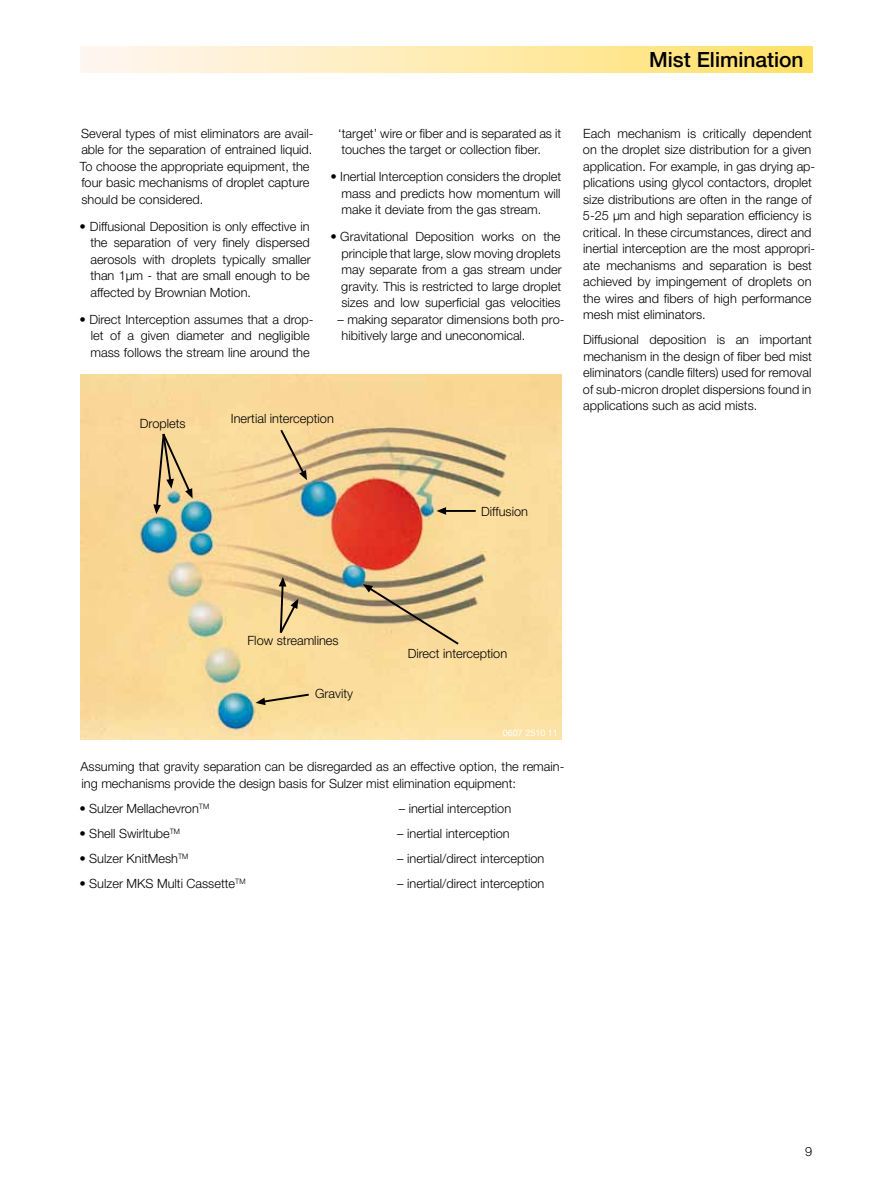
<style>
.page{position:relative;width:893px;height:1191px;background:#fff}
.page>*{position:absolute;margin:0;border:0;box-sizing:border-box;transform-origin:0 0}
.t1{font:500 21px "Helvetica Neue";color:#000}
.t2{font:300 12.75px/16.5px "Helvetica Neue";color:#000}
.t3{font:9px "Helvetica Neue";color:#fff}
</style>
<div class="page">
<div style="left:81px;top:47px;width:731px;height:25px;background:linear-gradient(to right,#fff6f6,#ffe169)"></div>
<img style="left:81px;top:374px;width:480px;height:365px">
<svg style="left:153px;top:432px;width:40px;height:82px;background:#cbb785"></svg>
<svg style="left:279px;top:427px;width:28px;height:53px"></svg>
<svg style="left:278px;top:577px;width:20px;height:58px"></svg>
<hr style="left:445px;top:510px;width:31px;height:2px;background:#000">
<svg style="left:436px;top:507px;width:10px;height:8px"></svg>
<svg style="left:363px;top:584px;width:98px;height:62px;background:#d0b784"></svg>
<svg style="left:256px;top:692px;width:55px;height:13px"></svg>
<h1 class="t1" style="left:649px;top:47px;width:156px">Mist Elimination</h1>
<p class="t2" style="left:80px;top:125px;width:235px">Several types of mist eliminators are avail&shy;able for the separation of entrained liquid.<br>To choose the appropriate equipment, the four basic mechanisms of droplet capture should be considered.</p>
<p class="t2" style="left:90px;top:218px;width:222px;text-align:justify;text-indent:-11px">• Diffusional Deposition is only effective in the separation of very finely dispersed aerosols with droplets typically smaller than 1µm - that are small enough to be affected by Brownian Motion.</p>
<p class="t2" style="left:79px;top:311px;width:236px;text-align:center">• Direct Interception assumes that a drop&shy;let of a given diameter and negligible mass follows the stream line around the</p>
<p class="t2" style="left:338px;top:125px;width:224px">‘target’ wire or fiber and is separated as it touches the target or collection fiber.</p>
<p class="t2" style="left:341px;top:168px;width:221px;text-align:justify;text-indent:-11px">• Inertial Interception considers the droplet mass and predicts how momentum will make it deviate from the gas stream.</p>
<p class="t2" style="left:341px;top:228px;width:222px;text-align:justify;text-indent:-11px">• Gravitational Deposition works on the principle that large, slow moving droplets may separate from a gas stream under gravity. This is restricted to large droplet sizes and low superficial gas velocities</p>
<p class="t2" style="left:342px;top:311px;width:225px;text-indent:-4px">– making separator dimensions both pro&shy;hibitively large and uneconomical.</p>
<p class="t2" style="left:140px;top:414px;width:47px">Droplets</p>
<p class="t2" style="left:231px;top:410px;width:104px">Inertial interception</p>
<p class="t2" style="left:583px;top:125px;width:234px">Each mechanism is critically dependent on the droplet size distribution for a given application. For example, in gas drying ap&shy;plications using glycol contactors, droplet size distributions are often in the range of 5-25 µm and high separation efficiency is critical. In these circumstances, direct and inertial interception are the most appropri&shy;ate mechanisms and separation is best achieved by impingement of droplets on the wires and fibers of high performance mesh mist eliminators.</p>
<p class="t2" style="left:583px;top:331px;width:231px;text-align:justify">Diffusional deposition is an important mechanism in the design of fiber bed mist eliminators (candle filters) used for removal of sub-micron droplet dispersions found in applications such as acid mists.</p>
<p class="t2" style="left:481px;top:502px;width:48px">Diffusion</p>
<p class="t2" style="left:247px;top:632px;width:93px">Flow streamlines</p>
<p class="t2" style="left:315px;top:685px;width:40px">Gravity</p>
<p class="t2" style="left:408px;top:645px;width:101px">Direct interception</p>
<p class="t3" style="left:503px;top:727px;width:57px">0607 2510 11</p>
<p class="t2" style="left:81px;top:758px;width:485px">Assuming that gravity separation can be disregarded as an effective option, the remain&shy;ing mechanisms provide the design basis for Sulzer mist elimination equipment:</p>
<p class="t2" style="left:79px;top:800px;width:131px">• Sulzer Mellachevron<sup>TM</sup></p>
<p class="t2" style="left:399px;top:800px;width:114px">– inertial interception</p>
<p class="t2" style="left:79px;top:825px;width:102px">• Shell Swirltube<sup>TM</sup></p>
<p class="t2" style="left:397px;top:825px;width:114px">– inertial interception</p>
<p class="t2" style="left:79px;top:850px;width:111px">• Sulzer KnitMesh<sup>TM</sup></p>
<p class="t2" style="left:397px;top:850px;width:149px">– inertial/direct interception</p>
<p class="t2" style="left:79px;top:875px;width:168px">• Sulzer MKS Multi Cassette<sup>TM</sup></p>
<p class="t2" style="left:397px;top:875px;width:149px">– inertial/direct interception</p>
<p class="t2" style="left:805px;top:1142px;width:9px">9</p>
</div>
